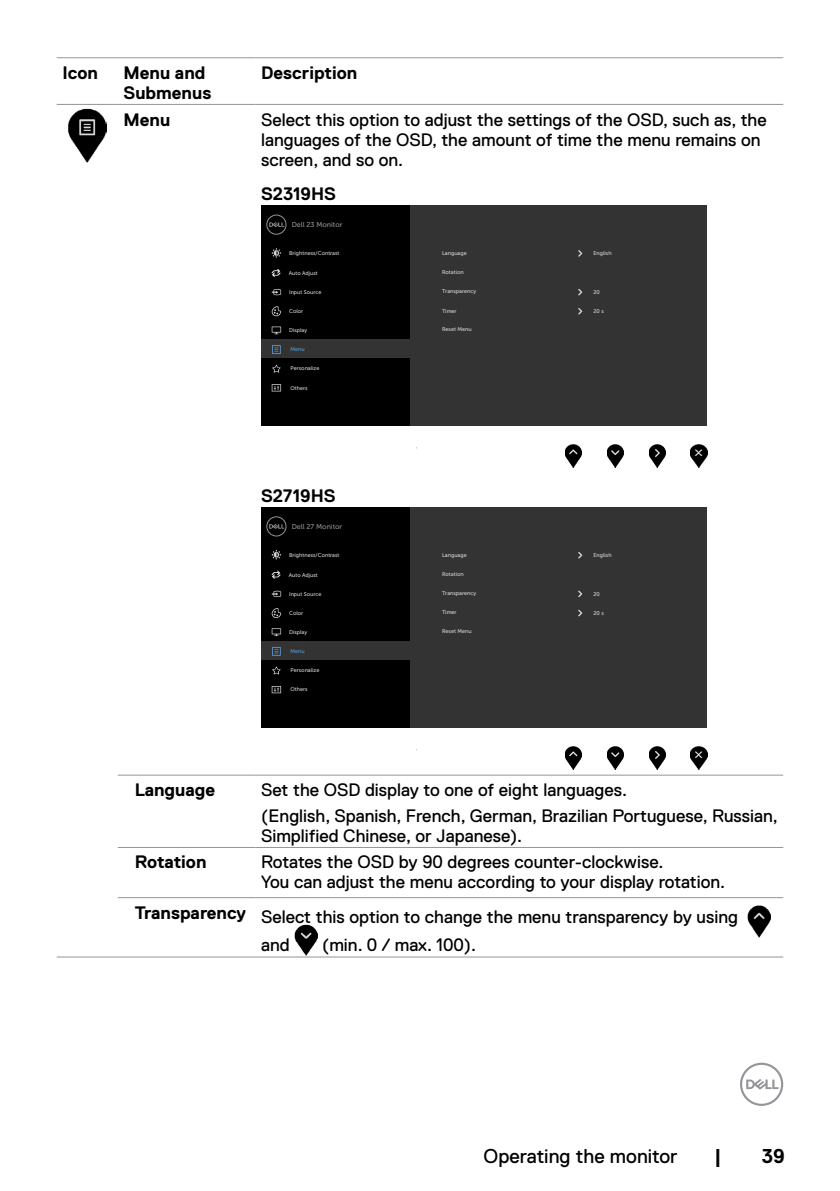
<style>
.page{position:relative;width:840px;height:1191px;background:#fff}
.page>*{position:absolute;margin:0;border:0;box-sizing:border-box;transform-origin:0 0}
.t1{font:20px "Dell Replica";color:#000}
.t2{font:700 20px "Dell Replica";color:#000}
.Table_Paragraph{font:18px/20px "Dell Replica";color:#000}
.Table_Head{font:700 18px/20px "Dell Replica";color:#000}
.Table_Paragraph-Inde{font:700 18px "Dell Replica";color:#000}
.t3{font:7px "Museo Sans For Dell 500";color:#939393}
.t4{font:5.4px "Museo Sans For Dell 500";color:#d9d9d9}
.t5{font:5.4px "Museo Sans For Dell 500";color:#5b9bd5}
</style>
<div class="page">
<svg style="left:740px;top:1062px;width:42px;height:44px"></svg>
<hr style="left:57px;top:57px;width:61px;height:1px;background:#939598">
<hr style="left:118px;top:57px;width:137px;height:1px;background:#939598">
<hr style="left:255px;top:57px;width:527px;height:1px;background:#939598">
<hr style="left:57px;top:104px;width:61px;height:1px;background:#939598">
<hr style="left:118px;top:104px;width:137px;height:1px;background:#939598">
<hr style="left:255px;top:104px;width:527px;height:1px;background:#939598">
<hr style="left:118px;top:775px;width:137px;height:1px;background:#939598">
<hr style="left:255px;top:775px;width:527px;height:1px;background:#939598">
<hr style="left:118px;top:847px;width:137px;height:1px;background:#939598">
<hr style="left:255px;top:847px;width:527px;height:1px;background:#939598">
<hr style="left:118px;top:897px;width:137px;height:1px;background:#939598">
<hr style="left:255px;top:897px;width:527px;height:1px;background:#939598">
<hr style="left:118px;top:956px;width:137px;height:1px;background:#939598">
<hr style="left:255px;top:956px;width:527px;height:1px;background:#939598">
<hr style="left:57px;top:956px;width:61px;height:1px;background:#939598">
<img style="left:68px;top:108px;width:39px;height:54px">
<div style="left:261px;top:205px;width:445px;height:220px;background:#333"></div>
<div style="left:261px;top:205px;width:148px;height:38px;background:#000"></div>
<svg style="left:266px;top:214px;width:20px;height:21px"></svg>
<div style="left:261px;top:262px;width:148px;height:20px;background:#000"></div>
<div style="left:261px;top:282px;width:148px;height:19px;background:#000"></div>
<div style="left:261px;top:301px;width:148px;height:19px;background:#000"></div>
<div style="left:261px;top:320px;width:148px;height:19px;background:#000"></div>
<div style="left:261px;top:358px;width:148px;height:19px;background:#000"></div>
<div style="left:261px;top:377px;width:148px;height:19px;background:#000"></div>
<div style="left:261px;top:396px;width:148px;height:20px;background:#000"></div>
<div style="left:261px;top:416px;width:148px;height:9px;background:#000"></div>
<div style="left:261px;top:243px;width:148px;height:19px;background:#000"></div>
<svg style="left:578px;top:250px;width:4px;height:7px"></svg>
<svg style="left:578px;top:289px;width:4px;height:6px"></svg>
<svg style="left:578px;top:308px;width:4px;height:7px"></svg>
<img style="left:565px;top:445px;width:16px;height:22px">
<img style="left:607px;top:445px;width:16px;height:22px">
<img style="left:649px;top:445px;width:16px;height:22px">
<img style="left:690px;top:445px;width:16px;height:22px">
<svg style="left:271px;top:289px;width:10px;height:6px"></svg>
<svg style="left:271px;top:326px;width:10px;height:8px"></svg>
<svg style="left:272px;top:345px;width:8px;height:9px"></svg>
<svg style="left:272px;top:364px;width:9px;height:9px"></svg>
<svg style="left:271px;top:384px;width:10px;height:7px"></svg>
<svg style="left:271px;top:306px;width:10px;height:10px"></svg>
<svg style="left:271px;top:269px;width:9px;height:8px"></svg>
<svg style="left:271px;top:248px;width:10px;height:10px"></svg>
<div style="left:261px;top:507px;width:445px;height:220px;background:#333"></div>
<div style="left:261px;top:507px;width:148px;height:38px;background:#000"></div>
<svg style="left:266px;top:516px;width:20px;height:20px"></svg>
<div style="left:261px;top:564px;width:148px;height:19px;background:#000"></div>
<div style="left:261px;top:583px;width:148px;height:19px;background:#000"></div>
<div style="left:261px;top:602px;width:148px;height:20px;background:#000"></div>
<div style="left:261px;top:622px;width:148px;height:19px;background:#000"></div>
<div style="left:261px;top:660px;width:148px;height:19px;background:#000"></div>
<div style="left:261px;top:679px;width:148px;height:19px;background:#000"></div>
<div style="left:261px;top:698px;width:148px;height:19px;background:#000"></div>
<div style="left:261px;top:717px;width:148px;height:10px;background:#000"></div>
<div style="left:261px;top:545px;width:148px;height:19px;background:#000"></div>
<svg style="left:578px;top:552px;width:4px;height:6px"></svg>
<svg style="left:578px;top:590px;width:4px;height:7px"></svg>
<svg style="left:578px;top:609px;width:4px;height:7px"></svg>
<img style="left:565px;top:746px;width:16px;height:23px">
<img style="left:607px;top:746px;width:16px;height:23px">
<img style="left:649px;top:746px;width:16px;height:23px">
<img style="left:690px;top:746px;width:16px;height:23px">
<svg style="left:271px;top:590px;width:10px;height:7px"></svg>
<svg style="left:271px;top:628px;width:10px;height:8px"></svg>
<svg style="left:272px;top:647px;width:8px;height:8px"></svg>
<svg style="left:272px;top:666px;width:9px;height:8px"></svg>
<svg style="left:271px;top:686px;width:10px;height:7px"></svg>
<svg style="left:271px;top:608px;width:10px;height:10px"></svg>
<svg style="left:271px;top:571px;width:9px;height:8px"></svg>
<svg style="left:271px;top:550px;width:10px;height:9px"></svg>
<img style="left:747px;top:906px;width:23px;height:31px">
<img style="left:294px;top:924px;width:23px;height:31px">
<p class="Table_Head" style="left:62px;top:63px;width:37px">Icon</p>
<p class="Table_Head" style="left:123px;top:63px;width:89px">Menu and<br>Submenus</p>
<p class="Table_Head" style="left:261px;top:63px;width:98px">Description</p>
<p class="Table_Head" style="left:123px;top:110px;width:48px">Menu</p>
<p class="Table_Paragraph" style="left:261px;top:110px;width:507px">Select this option to adjust the settings of the OSD, such as, the languages of the OSD, the amount of time the menu remains on screen, and so on.</p>
<p class="Table_Head" style="left:261px;top:184px;width:77px">S2319HS</p>
<p class="t3" style="left:291px;top:221px;width:52px">Dell 23 Monitor</p>
<p class="t4" style="left:593px;top:250px;width:20px">English</p>
<p class="t4" style="left:442px;top:269px;width:23px">Rotation</p>
<p class="t4" style="left:289px;top:250px;width:52px">Brightness/Contrast</p>
<p class="t4" style="left:289px;top:289px;width:34px">Input Source</p>
<p class="t4" style="left:289px;top:327px;width:20px">Display</p>
<p class="t5" style="left:290px;top:346px;width:16px">Menu</p>
<p class="t4" style="left:290px;top:365px;width:30px">Personalize</p>
<p class="t4" style="left:290px;top:385px;width:19px">Others</p>
<p class="t4" style="left:442px;top:250px;width:26px">Language</p>
<p class="t4" style="left:442px;top:289px;width:35px">Transparency</p>
<p class="t4" style="left:442px;top:308px;width:16px">Timer</p>
<p class="t4" style="left:288px;top:270px;width:31px">Auto Adjust</p>
<p class="t4" style="left:593px;top:289px;width:8px">20</p>
<p class="t4" style="left:593px;top:308px;width:12px">20 s</p>
<p class="t4" style="left:289px;top:308px;width:16px">Color</p>
<p class="t4" style="left:442px;top:326px;width:31px">Reset Menu</p>
<p class="Table_Head" style="left:261px;top:486px;width:76px">S2719HS</p>
<p class="t3" style="left:291px;top:522px;width:52px">Dell 27 Monitor</p>
<p class="t4" style="left:289px;top:552px;width:52px">Brightness/Contrast</p>
<p class="t4" style="left:289px;top:591px;width:34px">Input Source</p>
<p class="t4" style="left:289px;top:629px;width:20px">Display</p>
<p class="t5" style="left:290px;top:648px;width:16px">Menu</p>
<p class="t4" style="left:290px;top:667px;width:30px">Personalize</p>
<p class="t4" style="left:290px;top:686px;width:19px">Others</p>
<p class="t4" style="left:288px;top:572px;width:31px">Auto Adjust</p>
<p class="t4" style="left:289px;top:610px;width:16px">Color</p>
<p class="t4" style="left:442px;top:552px;width:26px">Language</p>
<p class="t4" style="left:442px;top:590px;width:35px">Transparency</p>
<p class="t4" style="left:442px;top:609px;width:16px">Timer</p>
<p class="t4" style="left:442px;top:571px;width:23px">Rotation</p>
<p class="t4" style="left:442px;top:628px;width:31px">Reset Menu</p>
<p class="t4" style="left:593px;top:552px;width:20px">English</p>
<p class="t4" style="left:593px;top:591px;width:8px">20</p>
<p class="t4" style="left:593px;top:610px;width:12px">20 s</p>
<p class="Table_Paragraph-Inde" style="left:135px;top:780px;width:82px">Language</p>
<p class="Table_Paragraph" style="left:261px;top:780px;width:367px">Set the OSD display to one of eight languages.</p>
<p class="Table_Paragraph" style="left:261px;top:805px;width:518px">(English, Spanish, French, German, Brazilian Portuguese, Russian,<br>Simplified Chinese, or Japanese).</p>
<p class="Table_Paragraph-Inde" style="left:135px;top:852px;width:73px">Rotation</p>
<p class="Table_Paragraph" style="left:261px;top:852px;width:404px">Rotates the OSD by 90 degrees counter-clockwise.</p>
<p class="Table_Paragraph" style="left:261px;top:872px;width:465px">You can adjust the menu according to your display rotation.</p>
<p class="Table_Paragraph-Inde" style="left:135px;top:902px;width:113px">Transparency</p>
<p class="Table_Paragraph" style="left:261px;top:903px;width:478px;line-height:28px">Select this option to change the menu transparency by using and</p>
<p class="Table_Paragraph" style="left:322px;top:935px;width:156px">(min. 0 / max. 100).</p>
<p class="t1" style="left:483px;top:1144px;width:195px">Operating the monitor</p>
<p class="t2" style="left:713px;top:1144px;width:9px">|</p>
<p class="t2" style="left:761px;top:1144px;width:25px">39</p>
</div>
